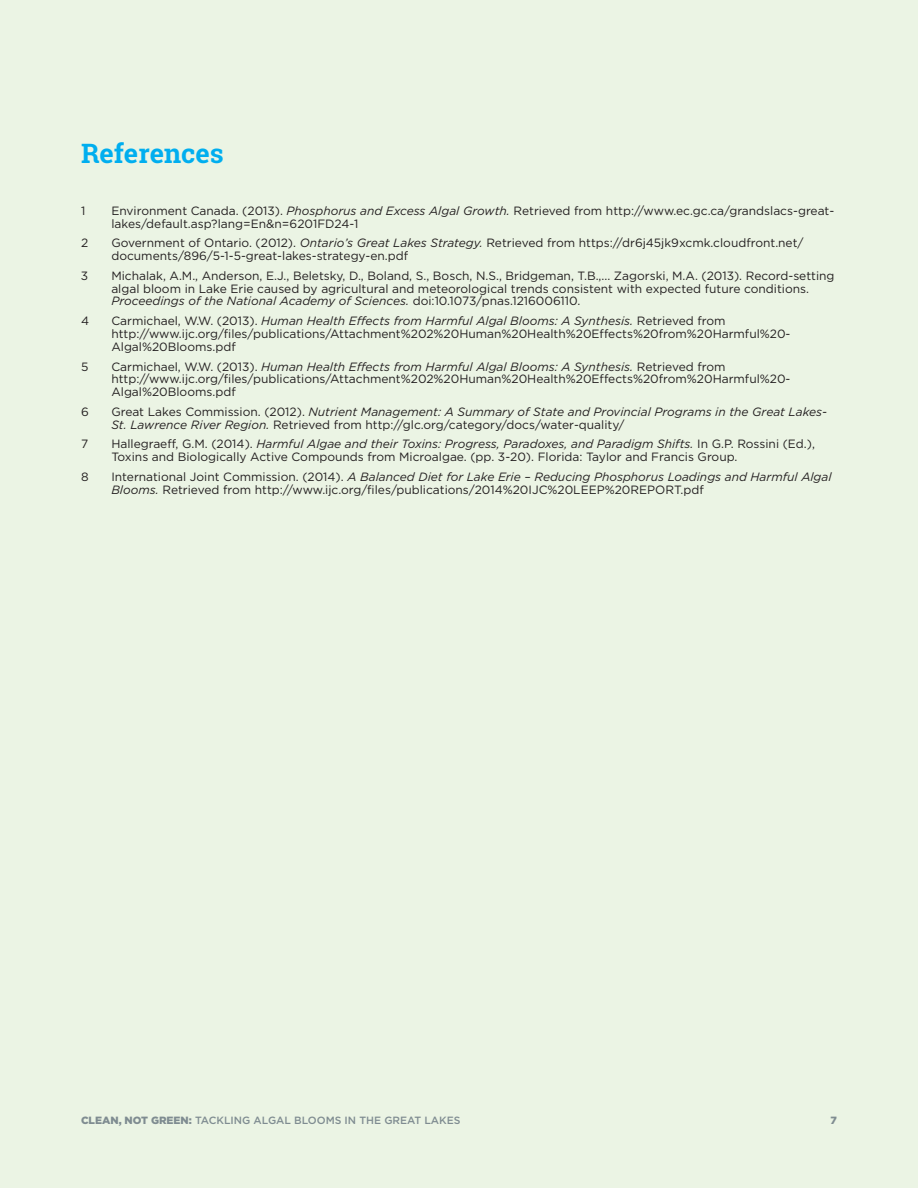
<style>
.page{position:relative;width:918px;height:1188px;background:#ebf4e4}
.page>*{position:absolute;margin:0;border:0;box-sizing:border-box;transform-origin:0 0}
.t1{font:700 27px "Roboto Slab";color:#00aeef}
.t2{font:12px/12.8px "Gotham";color:#231f20}
.t3{font:italic 12px/12.8px "Gotham";color:#231f20}
.t4{font:500 10.5px "Gotham";color:#7f8c91}
.t5{font:900 10.5px "Gotham";color:#7f8c91}
.s1{font-style:italic}
.s2{font-style:normal}
.s3{font-weight:900}
</style>
<div class="page">
<h1 class="t1" style="left:81px;top:135px;width:144px">References</h1>
<p class="t2" style="left:81px;top:204px;width:6px">1</p>
<p class="t2" style="left:111px;top:204px;width:724px">Environment Canada. (2013). <span class="s1">Phosphorus and Excess Algal Growth.</span> Retrieved from http://www.ec.gc.ca/grandslacs-great&shy;lakes/default.asp?lang=En&amp;n=6201FD24-1</p>
<p class="t2" style="left:81px;top:237px;width:9px">2</p>
<p class="t2" style="left:111px;top:237px;width:694px">Government of Ontario. (2012). <span class="s1">Ontario’s Great Lakes Strategy.</span> Retrieved from https://dr6j45jk9xcmk.cloudfront.net/ documents/896/5-1-5-great-lakes-strategy-en.pdf</p>
<p class="t2" style="left:81px;top:269px;width:9px">3</p>
<p class="t2" style="left:111px;top:269px;width:725px">Michalak, A.M., Anderson, E.J., Beletsky, D., Boland, S., Bosch, N.S., Bridgeman, T.B.,... Zagorski, M.A. (2013). Record-setting algal bloom in Lake Erie caused by agricultural and meteorological trends consistent with expected future conditions.<br><span class="s1">Proceedings of the National Academy of Sciences.</span> doi:10.1073/pnas.1216006110.</p>
<p class="t2" style="left:81px;top:314px;width:10px">4</p>
<p class="t2" style="left:111px;top:314px;width:681px">Carmichael, W.W. (2013). <span class="s1">Human Health Effects from Harmful Algal Blooms: A Synthesis.</span> Retrieved from http://www.ijc.org/files/publications/Attachment%202%20Human%20Health%20Effects%20from%20Harmful%20-<br>Algal%20Blooms.pdf</p>
<p class="t2" style="left:81px;top:360px;width:9px">5</p>
<p class="t2" style="left:111px;top:360px;width:681px">Carmichael, W.W. (2013). <span class="s1">Human Health Effects from Harmful Algal Blooms: A Synthesis.</span> Retrieved from http://www.ijc.org/files/publications/Attachment%202%20Human%20Health%20Effects%20from%20Harmful%20-<br>Algal%20Blooms.pdf</p>
<p class="t2" style="left:81px;top:405px;width:9px">6</p>
<p class="t3" style="left:111px;top:405px;width:717px"><span class="s2">Great Lakes Commission. (2012).</span> Nutrient Management: A Summary of State and Provincial Programs in the Great Lakes-<br>St. Lawrence River Region. <span class="s2">Retrieved from http://glc.org/category/docs/water-quality/</span></p>
<p class="t2" style="left:81px;top:437px;width:9px">7</p>
<p class="t2" style="left:111px;top:437px;width:705px">Hallegraeff, G.M. (2014). <span class="s1">Harmful Algae and their Toxins: Progress, Paradoxes, and Paradigm Shifts.</span> In G.P. Rossini (Ed.),<br>Toxins and Biologically Active Compounds from Microalgae. (pp. 3-20). Florida: Taylor and Francis Group.</p>
<p class="t2" style="left:81px;top:470px;width:9px">8</p>
<p class="t2" style="left:111px;top:470px;width:722px">International Joint Commission. (2014). <span class="s1">A Balanced Diet for Lake Erie – Reducing Phosphorus Loadings and Harmful Algal<br>Blooms.</span> Retrieved from http://www.ijc.org/files/publications/2014%20IJC%20LEEP%20REPORT.pdf</p>
<p class="t4" style="left:81px;top:1114px;width:381px"><span class="s3">CLEAN, NOT GREEN:</span> TACKLING ALGAL BLOOMS IN THE GREAT LAKES</p>
<p class="t5" style="left:831px;top:1114px;width:8px">7</p>
</div>
